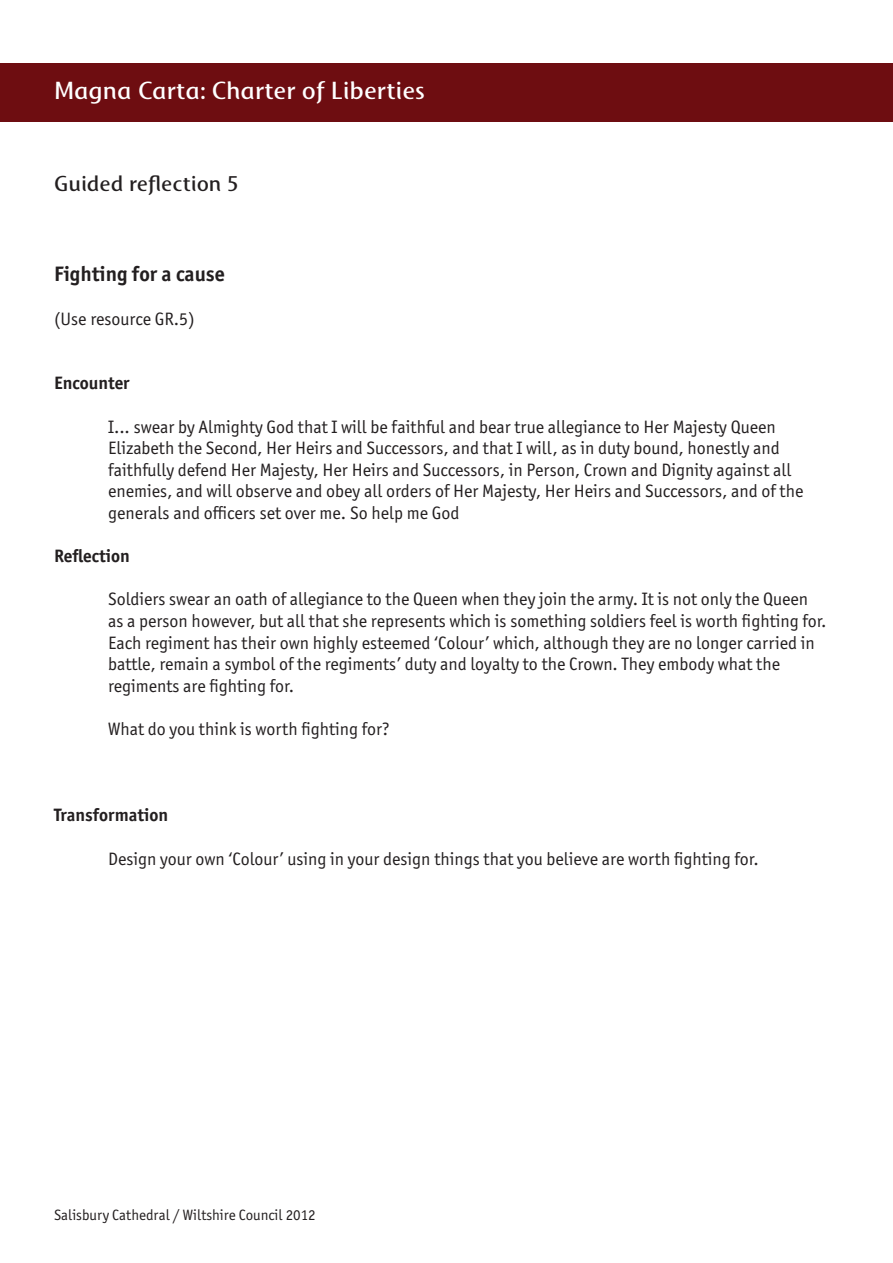
<style>
.page{position:relative;width:893px;height:1263px;background:#fff}
.page>*{position:absolute;margin:0;border:0;box-sizing:border-box;transform-origin:0 0}
.t1{font:24px "Mosquito Pro";color:#fff}
.t2{font:21px "Mosquito Pro";color:#231f20}
.t3{font:700 21px "Officina Sans ITC Std";color:#231f20}
.t4{font:18px/21.6px "Officina Sans ITC Std";color:#231f20}
.t5{font:700 18px "Officina Sans ITC Std";color:#231f20}
.t6{font:15px "Officina Sans ITC Std";color:#231f20}
</style>
<div class="page">
<div style="left:0;top:63px;width:893px;height:59px;background:#6e0d11"></div>
<p class="t1" style="left:54px;top:76px;width:373px">Magna Carta: Charter of Liberties</p>
<p class="t2" style="left:54px;top:171px;width:186px">Guided reflection 5</p>
<p class="t3" style="left:54px;top:261px;width:173px">Fighting for a cause</p>
<p class="t4" style="left:54px;top:308px;width:142px">(Use resource GR.5)</p>
<p class="t5" style="left:54px;top:372px;width:77px">Encounter</p>
<p class="t4" style="left:108px;top:416px;width:669px">I... swear by Almighty God that I will be faithful and bear true allegiance to Her Majesty Queen</p>
<p class="t4" style="left:108px;top:437px;width:673px">Elizabeth the Second, Her Heirs and Successors, and that I will, as in duty bound, honestly and</p>
<p class="t4" style="left:108px;top:459px;width:685px">faithfully defend Her Majesty, Her Heirs and Successors, in Person, Crown and Dignity against all</p>
<p class="t4" style="left:108px;top:480px;width:697px">enemies, and will observe and obey all orders of Her Majesty, Her Heirs and Successors, and of the generals and officers set over me. So help me God</p>
<p class="t5" style="left:54px;top:545px;width:77px">Reflection</p>
<p class="t4" style="left:108px;top:588px;width:720px">Soldiers swear an oath of allegiance to the Queen when they join the army. It is not only the Queen as a person however, but all that she represents which is something soldiers feel is worth fighting for.<br>Each regiment has their own highly esteemed ‘Colour’ which, although they are no longer carried in battle, remain a symbol of the regiments’ duty and loyalty to the Crown. They embody what the</p>
<p class="t4" style="left:108px;top:675px;width:187px">regiments are fighting for.</p>
<p class="t4" style="left:108px;top:718px;width:283px">What do you think is worth fighting for?</p>
<p class="t5" style="left:54px;top:804px;width:116px">Transformation</p>
<p class="t4" style="left:108px;top:848px;width:652px">Design your own ‘Colour’ using in your design things that you believe are worth fighting for.</p>
<p class="t6" style="left:54px;top:1206px;width:263px">Salisbury Cathedral / Wiltshire Council 2012</p>
</div>
